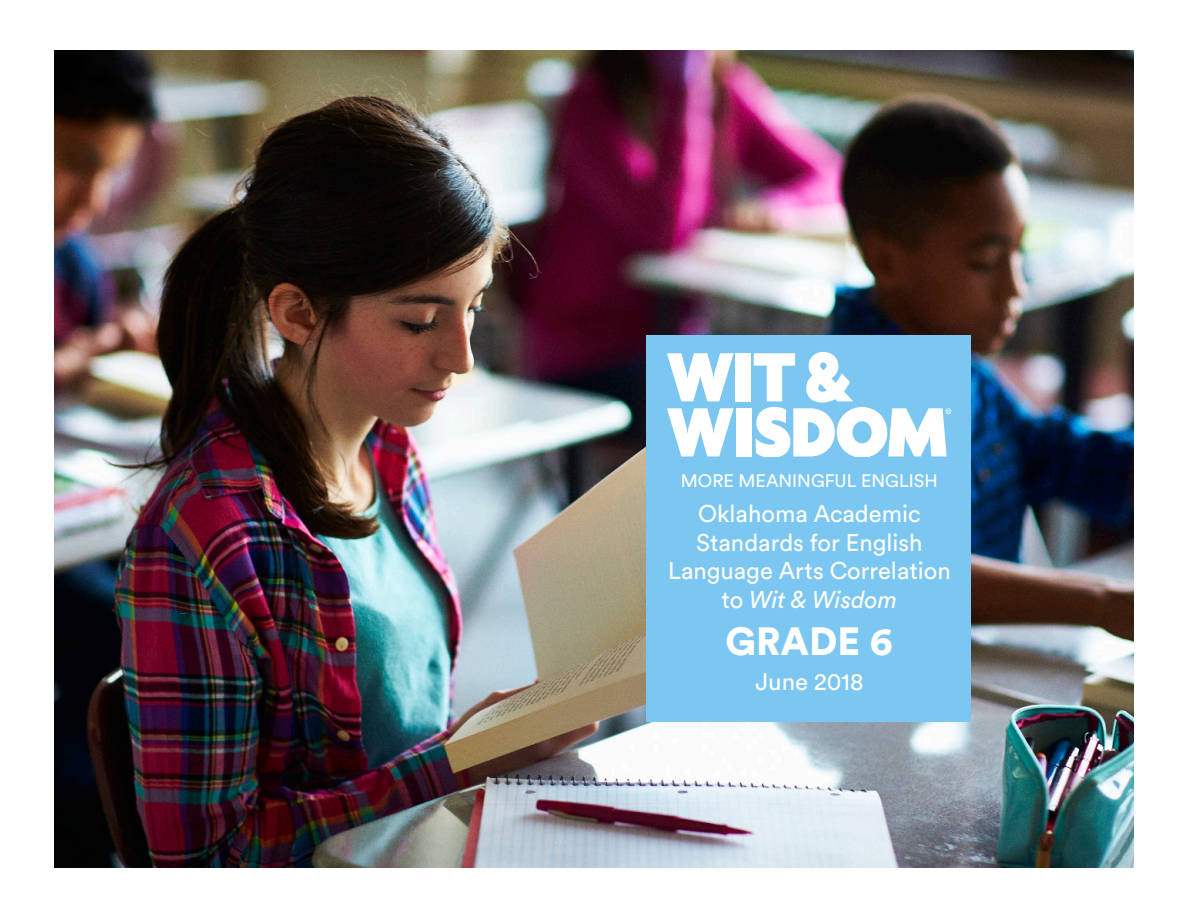
<style>
.page{position:relative;width:1188px;height:918px;background:#fff}
.page>*{position:absolute;margin:0;border:0;box-sizing:border-box;transform-origin:0 0}
.Cover_Grade{font:900 39px "Circular Std";color:#fff}
.Cover_Text{font:24px/28.8px "Circular Std";color:#fff;text-align:center}
.Cover_Sub_Text{font:18px "Circular Std";color:#fff}
.s1{font-style:italic}
</style>
<div class="page">
<img style="left:54px;top:50px;width:1080px;height:818px">
<div style="left:647px;top:335px;width:324px;height:387px;background:#7cc7f1"></div>
<svg style="left:667px;top:353px;width:67px;height:48px"></svg>
<div style="left:736px;top:353px;width:15px;height:48px;background:#fff"></div>
<svg style="left:667px;top:408px;width:67px;height:48px"></svg>
<div style="left:736px;top:408px;width:16px;height:48px;background:#fff"></div>
<svg style="left:754px;top:352px;width:197px;height:105px"></svg>
<p class="Cover_Sub_Text" style="left:681px;top:470px;width:258px">MORE MEANINGFUL ENGLISH</p>
<p class="Cover_Text" style="left:668px;top:499px;width:284px">Oklahoma Academic<br>Standards for English<br>Language Arts Correlation to <span class="s1">Wit &amp; Wisdom</span></p>
<p class="Cover_Grade" style="left:725px;top:615px;width:169px">GRADE 6</p>
<p class="Cover_Text" style="left:755px;top:667px;width:110px">June 2018</p>
</div>
